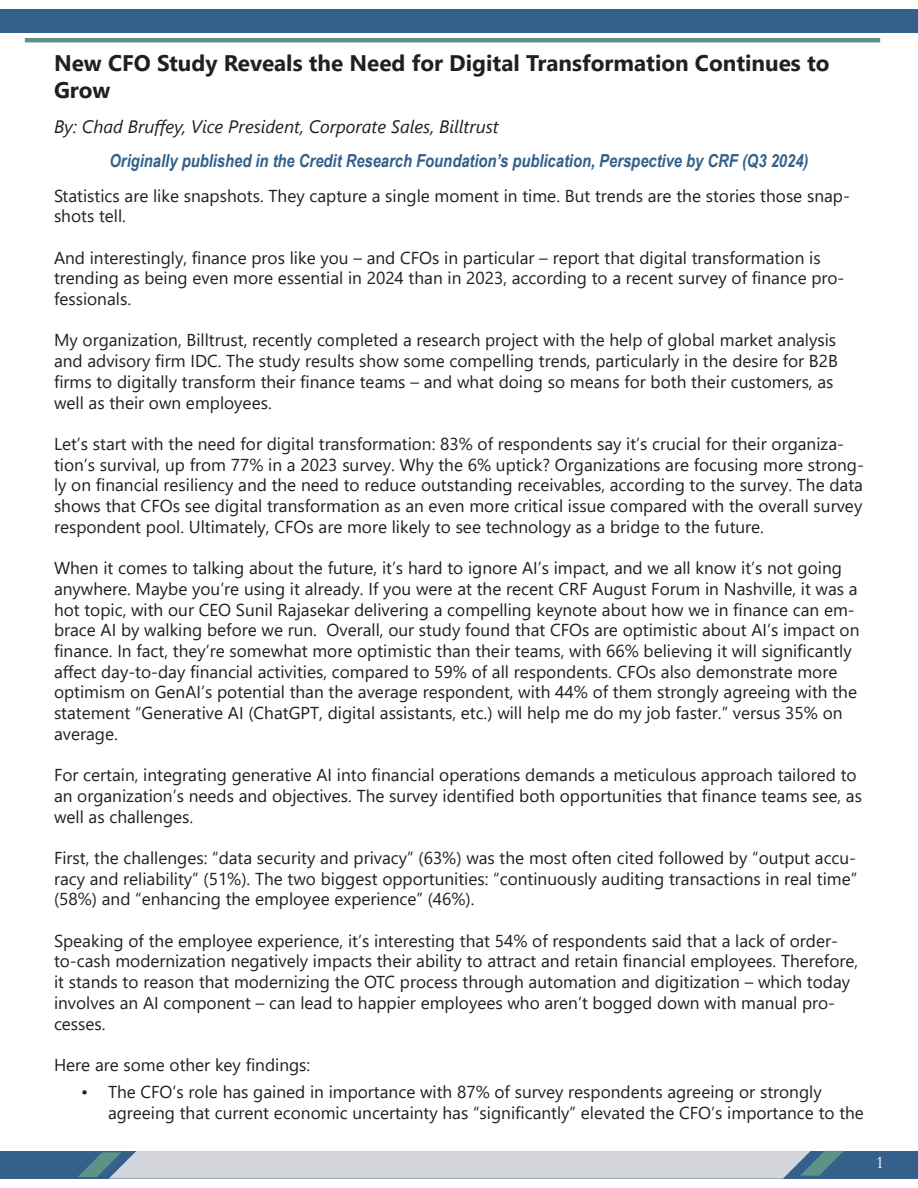
<style>
.page{position:relative;width:918px;height:1188px;background:#fff}
.page>*{position:absolute;margin:0;border:0;box-sizing:border-box;transform-origin:0 0}
.t1{font:700 22.5px/27px "Segoe UI";color:#231f20}
.SF_Text{font:italic 700 18px "Arial Narrow";color:#33618c}
.t2{font:italic 18px "Segoe UI";color:#231f20}
.t3{font:18px "Garamond";color:#fff}
.t4{font:17.25px/20.7px "Segoe UI";color:#231f20}
</style>
<div class="page">
<div style="left:0;top:9px;width:918px;height:24px;background:#33618c"></div>
<hr style="left:25px;top:38px;width:855px;height:4px;background:#5c9186">
<div style="left:0;top:1151px;width:918px;height:28px;background:#33618c"></div>
<svg style="left:78px;top:1151px;width:766px;height:28px;background:#c0c8d0"></svg>
<p class="t1" style="left:54px;top:48px;width:777px">New CFO Study Reveals the Need for Digital Transformation Continues to<br>Grow</p>
<p class="t2" style="left:54px;top:109px;width:446px">By: Chad Bruffey, Vice President, Corporate Sales, Billtrust</p>
<p class="SF_Text" style="left:109px;top:147px;width:701px">Originally published in the Credit Research Foundation’s publication, Perspective by CRF (Q3 2024)</p>
<p class="t4" style="left:54px;top:184px;width:797px">Statistics are like snapshots. They capture a single moment in time. But trends are the stories those snap&shy;shots tell.</p>
<p class="t4" style="left:54px;top:246px;width:792px">And interestingly, finance pros like you – and CFOs in particular – report that digital transformation is trending as being even more essential in 2024 than in 2023, according to a recent survey of finance pro&shy;fessionals.</p>
<p class="t4" style="left:54px;top:328px;width:786px">My organization, Billtrust, recently completed a research project with the help of global market analysis and advisory firm IDC. The study results show some compelling trends, particularly in the desire for B2B firms to digitally transform their finance teams – and what doing so means for both their customers, as well as their own employees.</p>
<p class="t4" style="left:54px;top:432px;width:811px">Let’s start with the need for digital transformation: 83% of respondents say it’s crucial for their organiza&shy;tion’s survival, up from 77% in a 2023 survey. Why the 6% uptick? Organizations are focusing more strong&shy;ly on financial resiliency and the need to reduce outstanding receivables, according to the survey. The data shows that CFOs see digital transformation as an even more critical issue compared with the overall survey respondent pool. Ultimately, CFOs are more likely to see technology as a bridge to the future.</p>
<p class="t4" style="left:54px;top:556px;width:807px">When it comes to talking about the future, it’s hard to ignore AI’s impact, and we all know it’s not going anywhere. Maybe you’re using it already. If you were at the recent CRF August Forum in Nashville, it was a hot topic, with our CEO Sunil Rajasekar delivering a compelling keynote about how we in finance can em&shy;brace AI by walking before we run. Overall, our study found that CFOs are optimistic about AI’s impact on finance. In fact, they’re somewhat more optimistic than their teams, with 66% believing it will significantly affect day-to-day financial activities, compared to 59% of all respondents. CFOs also demonstrate more optimism on GenAI’s potential than the average respondent, with 44% of them strongly agreeing with the statement “Generative AI (ChatGPT, digital assistants, etc.) will help me do my job faster.” versus 35% on average.</p>
<p class="t4" style="left:54px;top:763px;width:810px">For certain, integrating generative AI into financial operations demands a meticulous approach tailored to an organization’s needs and objectives. The survey identified both opportunities that finance teams see, as well as challenges.</p>
<p class="t4" style="left:54px;top:846px;width:805px;text-align:justify">First, the challenges: “data security and privacy” (63%) was the most often cited followed by “output accu&shy;racy and reliability” (51%). The two biggest opportunities: “continuously auditing transactions in real time” (58%) and “enhancing the employee experience” (46%).</p>
<p class="t4" style="left:54px;top:929px;width:806px">Speaking of the employee experience, it’s interesting that 54% of respondents said that a lack of order&shy;to-cash modernization negatively impacts their ability to attract and retain financial employees. Therefore, it stands to reason that modernizing the OTC process through automation and digitization – which today involves an AI component – can lead to happier employees who aren’t bogged down with manual pro&shy;cesses.</p>
<p class="t4" style="left:54px;top:1053px;width:258px">Here are some other key findings:</p>
<p class="t4" style="left:108px;top:1080px;width:758px;text-indent:-27px">• The CFO’s role has gained in importance with 87% of survey respondents agreeing or strongly agreeing that current economic uncertainty has “significantly” elevated the CFO’s importance to the</p>
<p class="t3" style="left:876px;top:1150px;width:10px">1</p>
</div>
